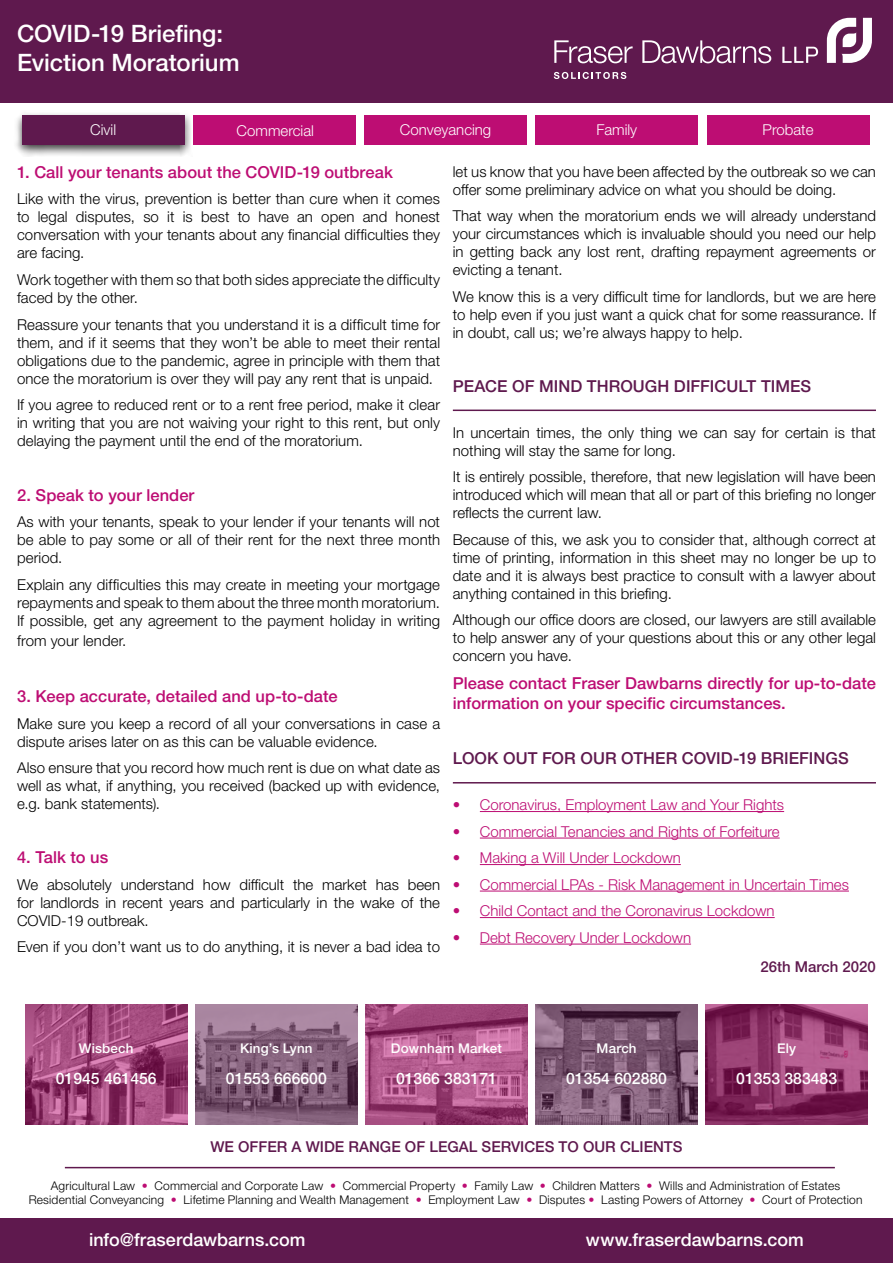
<style>
.page{position:relative;width:893px;height:1263px;background:#fff}
.page>*{position:absolute;margin:0;border:0;box-sizing:border-box;transform-origin:0 0}
.t1{font:500 24px/28.8px "Helvetica Neue LT Std";letter-spacing:-.005em;color:#fff}
.t2{font:500 18px "Helvetica Neue LT Std";color:#fff}
.t3{font:500 16.5px/19.8px "Helvetica Neue LT Std";color:#bd0d73}
.t4{font:500 16.5px "Helvetica Neue LT Std";letter-spacing:.005em;color:#5f194e}
.t5{font:500 15.75px "Helvetica Neue LT Std";color:#fff}
.t6{font:300 15px/18px "Helvetica Neue LT Std";color:#000;text-align:justify}
.t7{font:300 15px "Helvetica Neue LT Std";color:#bd0d73}
.t8{font:500 15px "Helvetica Neue LT Std";color:#5f194e}
.t9{font:300 15px "Helvetica Neue LT Std";color:#fff}
.t10{font:500 13.35px "Helvetica Neue LT Std";letter-spacing:.015em;color:#fff}
.t11{font:300 12px/14.4px "Helvetica Neue LT Std";letter-spacing:.015em;color:#000;text-align:center}
.s1{color:#bd0d73}
</style>
<div class="page">
<hr style="left:480px;top:811px;width:304px;height:1px;background:#bd0d73">
<hr style="left:480px;top:838px;width:300px;height:1px;background:#bd0d73">
<hr style="left:480px;top:864px;width:201px;height:1px;background:#bd0d73">
<hr style="left:480px;top:891px;width:369px;height:1px;background:#bd0d73">
<hr style="left:480px;top:917px;width:295px;height:1px;background:#bd0d73">
<hr style="left:480px;top:944px;width:211px;height:1px;background:#bd0d73">
<hr style="left:453px;top:410px;width:423px;height:1px;background:#5f194e">
<hr style="left:453px;top:782px;width:423px;height:1px;background:#5f194e">
<div style="left:13px;top:110px;width:180px;height:47px;background:#000;opacity:.75"></div>
<div style="left:22px;top:115px;width:162px;height:29px;background:#5f194e"></div>
<div style="left:364px;top:115px;width:163px;height:29px;background:#bd0d73"></div>
<div style="left:707px;top:115px;width:162px;height:29px;background:#bd0d73"></div>
<div style="left:536px;top:115px;width:162px;height:29px;background:#bd0d73"></div>
<div style="left:193px;top:115px;width:162px;height:29px;background:#bd0d73"></div>
<div style="left:0;top:0;width:893px;height:102px;background:#5f194e"></div>
<svg style="left:827px;top:18px;width:45px;height:45px"></svg>
<svg style="left:554px;top:72px;width:72px;height:7px"></svg>
<svg style="left:554px;top:40px;width:79px;height:23px"></svg>
<svg style="left:642px;top:40px;width:129px;height:23px"></svg>
<svg style="left:782px;top:47px;width:36px;height:16px"></svg>
<hr style="left:65px;top:1167px;width:770px;height:1px;background:#5f194e">
<img style="left:195px;top:1004px;width:162px;height:121px">
<img style="left:365px;top:1004px;width:163px;height:121px">
<img style="left:535px;top:1004px;width:163px;height:121px">
<img style="left:706px;top:1004px;width:162px;height:121px">
<img style="left:25px;top:1004px;width:162px;height:121px">
<div style="left:0;top:1219px;width:893px;height:44px;background:#5f194e"></div>
<h1 class="t1" style="left:17px;top:19px;width:224px">COVID-19 Briefing:<br>Eviction Moratorium</h1>
<p class="t9" style="left:90px;top:120px;width:27px">Civil</p>
<p class="t9" style="left:237px;top:122px;width:79px">Commercial</p>
<p class="t9" style="left:400px;top:120px;width:93px">Conveyancing</p>
<p class="t9" style="left:596px;top:120px;width:42px">Family</p>
<p class="t9" style="left:763px;top:120px;width:52px">Probate</p>
<p class="t3" style="left:17px;top:162px;width:377px">1. Call your tenants about the COVID-19 outbreak</p>
<p class="t6" style="left:17px;top:190px;width:425px">Like with the virus, prevention is better than cure when it comes to legal disputes, so it is best to have an open and honest conversation with your tenants about any financial difficulties they are facing.</p>
<p class="t6" style="left:17px;top:270px;width:425px">Work together with them so that both sides appreciate the difficulty faced by the other.</p>
<p class="t6" style="left:17px;top:315px;width:425px">Reassure your tenants that you understand it is a difficult time for them, and if it seems that they won’t be able to meet their rental obligations due to the pandemic, agree in principle with them that once the moratorium is over they will pay any rent that is unpaid.</p>
<p class="t6" style="left:17px;top:395px;width:425px">If you agree to reduced rent or to a rent free period, make it clear in writing that you are not waiving your right to this rent, but only delaying the payment until the end of the moratorium.</p>
<p class="t3" style="left:17px;top:485px;width:179px">2. Speak to your lender</p>
<p class="t6" style="left:17px;top:513px;width:425px">As with your tenants, speak to your lender if your tenants will not be able to pay some or all of their rent for the next three month period.</p>
<p class="t6" style="left:17px;top:575px;width:425px">Explain any difficulties this may create in meeting your mortgage repayments and speak to them about the three month moratorium.<br>If possible, get any agreement to the payment holiday in writing</p>
<p class="t6" style="left:17px;top:631px;width:111px">from your lender.</p>
<p class="t3" style="left:17px;top:686px;width:322px">3. Keep accurate, detailed and up-to-date</p>
<p class="t6" style="left:17px;top:714px;width:425px">Make sure you keep a record of all your conversations in case a dispute arises later on as this can be valuable evidence.</p>
<p class="t6" style="left:17px;top:759px;width:425px">Also ensure that you record how much rent is due on what date as well as what, if anything, you received (backed up with evidence, e.g. bank statements).</p>
<p class="t3" style="left:17px;top:847px;width:93px">4. Talk to us</p>
<p class="t6" style="left:17px;top:875px;width:425px">We absolutely understand how difficult the market has been for landlords in recent years and particularly in the wake of the COVID-19 outbreak.</p>
<p class="t6" style="left:17px;top:937px;width:425px">Even if you don’t want us to do anything, it is never a bad idea to</p>
<p class="t6" style="left:453px;top:162px;width:425px">let us know that you have been affected by the outbreak so we can offer some preliminary advice on what you should be doing.</p>
<p class="t6" style="left:453px;top:207px;width:425px">That way when the moratorium ends we will already understand your circumstances which is invaluable should you need our help in getting back any lost rent, drafting repayment agreements or evicting a tenant.</p>
<p class="t6" style="left:453px;top:287px;width:425px">We know this is a very difficult time for landlords, but we are here to help even if you just want a quick chat for some reassurance. If in doubt, call us; we’re always happy to help.</p>
<p class="t4" style="left:453px;top:376px;width:360px">PEACE OF MIND THROUGH DIFFICULT TIMES</p>
<p class="t6" style="left:453px;top:423px;width:425px">In uncertain times, the only thing we can say for certain is that nothing will stay the same for long.</p>
<p class="t6" style="left:453px;top:467px;width:425px">It is entirely possible, therefore, that new legislation will have been introduced which will mean that all or part of this briefing no longer reflects the current law.</p>
<p class="t6" style="left:453px;top:530px;width:425px">Because of this, we ask you to consider that, although correct at time of printing, information in this sheet may no longer be up to date and it is always best practice to consult with a lawyer about anything contained in this briefing.</p>
<p class="t6" style="left:453px;top:610px;width:425px">Although our office doors are closed, our lawyers are still available to help answer any of your questions about this or any other legal concern you have.</p>
<p class="t3" style="left:453px;top:673px;width:425px">Please contact Fraser Dawbarns directly for up-to-date information on your specific circumstances.</p>
<p class="t4" style="left:453px;top:748px;width:397px">LOOK OUT FOR OUR OTHER COVID-19 BRIEFINGS</p>
<p class="t7" style="left:453px;top:795px;width:333px">• Coronavirus, Employment Law and Your Rights</p>
<p class="t7" style="left:453px;top:822px;width:328px">• Commercial Tenancies and Rights of Forfeiture</p>
<p class="t7" style="left:453px;top:848px;width:229px">• Making a Will Under Lockdown</p>
<p class="t7" style="left:453px;top:875px;width:398px">• Commercial LPAs - Risk Management in Uncertain Times</p>
<p class="t7" style="left:453px;top:901px;width:323px">• Child Contact and the Coronavirus Lockdown</p>
<p class="t7" style="left:453px;top:928px;width:240px">• Debt Recovery Under Lockdown</p>
<p class="t8" style="left:760px;top:957px;width:117px">26th March 2020</p>
<p class="t10" style="left:79px;top:1040px;width:56px">Wisbech</p>
<p class="t5" style="left:56px;top:1069px;width:102px">01945 461456</p>
<p class="t10" style="left:240px;top:1040px;width:74px">King’s Lynn</p>
<p class="t5" style="left:226px;top:1069px;width:102px">01553 666600</p>
<p class="t10" style="left:391px;top:1040px;width:113px">Downham Market</p>
<p class="t5" style="left:396px;top:1069px;width:102px">01366 383171</p>
<p class="t10" style="left:597px;top:1040px;width:42px">March</p>
<p class="t5" style="left:566px;top:1069px;width:102px">01354 602880</p>
<p class="t8" style="left:210px;top:1138px;width:474px">WE OFFER A WIDE RANGE OF LEGAL SERVICES TO OUR CLIENTS</p>
<p class="t10" style="left:777px;top:1040px;width:20px">Ely</p>
<p class="t5" style="left:736px;top:1069px;width:102px">01353 383483</p>
<p class="t11" style="left:29px;top:1178px;width:835px">Agricultural Law <span class="s1">•</span> Commercial and Corporate Law <span class="s1">•</span> Commercial Property <span class="s1">•</span> Family Law <span class="s1">•</span> Children Matters <span class="s1">•</span> Wills and Administration of Estates<br>Residential Conveyancing <span class="s1">•</span> Lifetime Planning and Wealth Management <span class="s1">•</span> Employment Law <span class="s1">•</span> Disputes <span class="s1">•</span> Lasting Powers of Attorney <span class="s1">•</span> Court of Protection</p>
<p class="t2" style="left:89px;top:1229px;width:218px">info@fraserdawbarns.com</p>
<p class="t2" style="left:586px;top:1229px;width:219px">www.fraserdawbarns.com</p>
</div>
